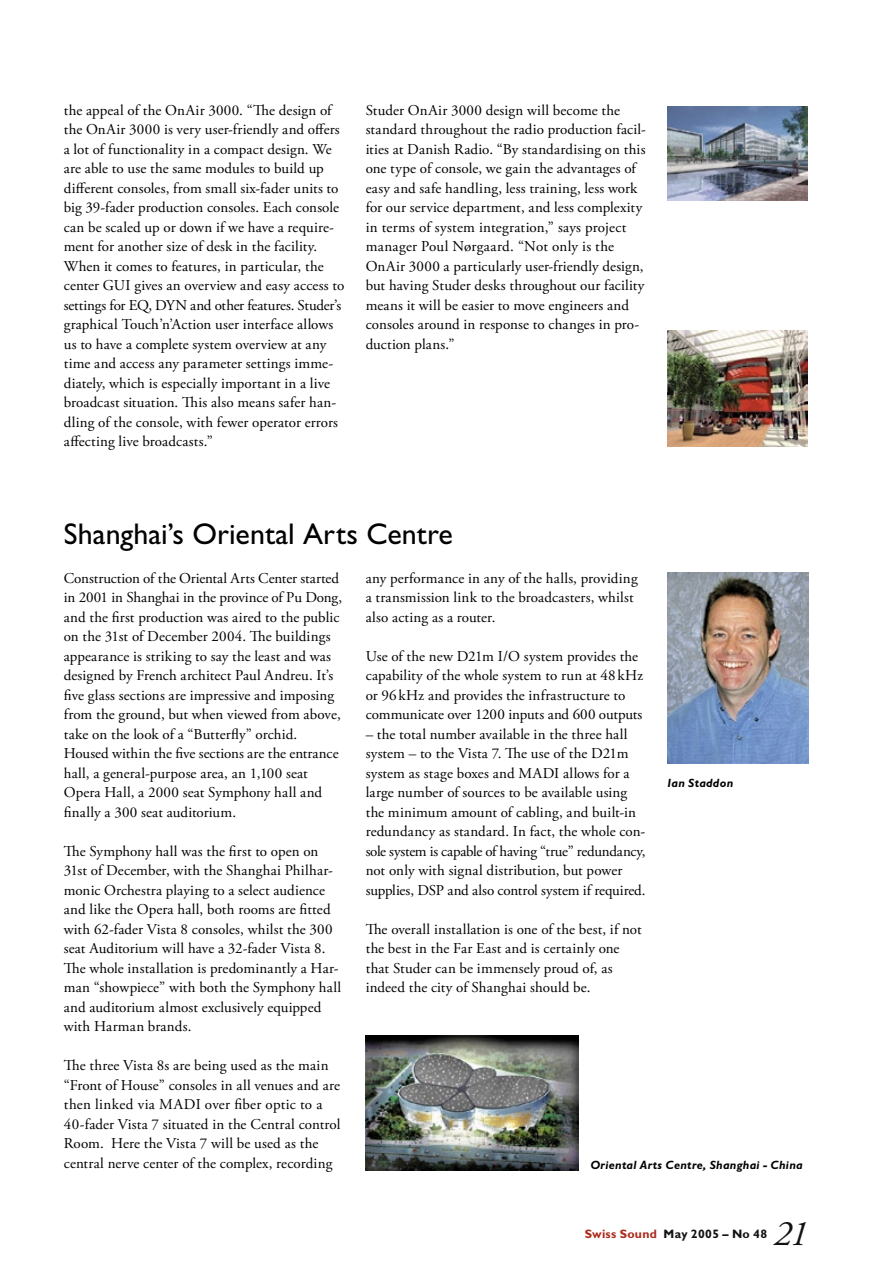
<style>
.page{position:relative;width:893px;height:1263px;background:#fff}
.page>*{position:absolute;margin:0;border:0;box-sizing:border-box;transform-origin:0 0}
.t1{font:italic 36px "Adobe Garamond";color:#121213}
.t2{font:30px "Gill Sans";color:#000}
.t3{font:15px/19.5px "Adobe Garamond Pro";letter-spacing:.01em;color:#000}
.t4{font:700 12.3px "Gill Sans";letter-spacing:.02em;color:#121213}
.t5{font:italic 700 12px "Gill Sans";letter-spacing:.02em;color:#000}
.s1{color:#ab2c1b}
</style>
<div class="page">
<img style="left:668px;top:572px;width:140px;height:191px">
<img style="left:366px;top:1036px;width:212px;height:134px">
<img style="left:668px;top:106px;width:140px;height:95px">
<img style="left:668px;top:330px;width:140px;height:117px">
<p class="t3" style="left:64px;top:101px;width:282px">the appeal of the OnAir 3000. “The design of the OnAir 3000 is very user-friendly and offers a lot of functionality in a compact design. We are able to use the same modules to build up different consoles, from small six-fader units to big 39-fader production consoles. Each console can be scaled up or down if we have a require&shy;ment for another size of desk in the facility.<br>When it comes to features, in particular, the center GUI gives an overview and easy access to settings for EQ, DYN and other features. Studer’s graphical Touch’n’Action user interface allows us to have a complete system overview at any time and access any parameter settings imme&shy;diately, which is especially important in a live broadcast situation. This also means safer han&shy;dling of the console, with fewer operator errors affecting live broadcasts.”</p>
<p class="t3" style="left:366px;top:101px;width:282px">Studer OnAir 3000 design will become the standard throughout the radio production facil&shy;ities at Danish Radio. “By standardising on this one type of console, we gain the advantages of easy and safe handling, less training, less work for our service department, and less complexity in terms of system integration,” says project manager Poul Nørgaard. “Not only is the OnAir 3000 a particularly user-friendly design, but having Studer desks throughout our facility means it will be easier to move engineers and consoles around in response to changes in pro&shy;duction plans.”</p>
<h2 class="t2" style="left:64px;top:516px;width:391px">Shanghai’s Oriental Arts Centre</h2>
<p class="t3" style="left:366px;top:569px;width:274px">any performance in any of the halls, providing a transmission link to the broadcasters, whilst also acting as a router.</p>
<p class="t3" style="left:366px;top:647px;width:279px">Use of the new D21m I/O system provides the capability of the whole system to run at 48 kHz or 96 kHz and provides the infrastructure to communicate over 1200 inputs and 600 outputs</p>
<p class="t3" style="left:366px;top:725px;width:281px">– the total number available in the three hall system – to the Vista 7. The use of the D21m system as stage boxes and MADI allows for a large number of sources to be available using the minimum amount of cabling, and built-in redundancy as standard. In fact, the whole con&shy;sole system is capable of having “true” redundancy, not only with signal distribution, but power supplies, DSP and also control system if required.</p>
<p class="t3" style="left:366px;top:920px;width:278px">The overall installation is one of the best, if not the best in the Far East and is certainly one that Studer can be immensely proud of, as indeed the city of Shanghai should be.</p>
<p class="t3" style="left:64px;top:569px;width:280px">Construction of the Oriental Arts Center started in 2001 in Shanghai in the province of Pu Dong, and the first production was aired to the public on the 31st of December 2004. The buildings appearance is striking to say the least and was designed by French architect Paul Andreu. It’s five glass sections are impressive and imposing from the ground, but when viewed from above, take on the look of a “Butterfly” orchid.<br>Housed within the five sections are the entrance hall, a general-purpose area, an 1,100 seat Opera Hall, a 2000 seat Symphony hall and finally a 300 seat auditorium.</p>
<p class="t3" style="left:64px;top:842px;width:279px">The Symphony hall was the first to open on 31st of December, with the Shanghai Philhar&shy;monic Orchestra playing to a select audience and like the Opera hall, both rooms are fitted with 62-fader Vista 8 consoles, whilst the 300 seat Auditorium will have a 32-fader Vista 8.<br>The whole installation is predominantly a Har&shy;man “showpiece” with both the Symphony hall and auditorium almost exclusively equipped with Harman brands.</p>
<p class="t3" style="left:64px;top:1056px;width:278px">The three Vista 8s are being used as the main “Front of House” consoles in all venues and are then linked via MADI over fiber optic to a 40-fader Vista 7 situated in the Central control Room. Here the Vista 7 will be used as the central nerve center of the complex, recording</p>
<p class="t5" style="left:668px;top:776px;width:67px">Ian Staddon</p>
<p class="t5" style="left:590px;top:1158px;width:214px">Oriental Arts Centre, Shanghai - China</p>
<p class="t4" style="left:585px;top:1227px;width:184px"><span class="s1">Swiss Sound</span> May 2005 – No 48</p>
<h1 class="t1" style="left:774px;top:1215px;width:36px">21</h1>
</div>
